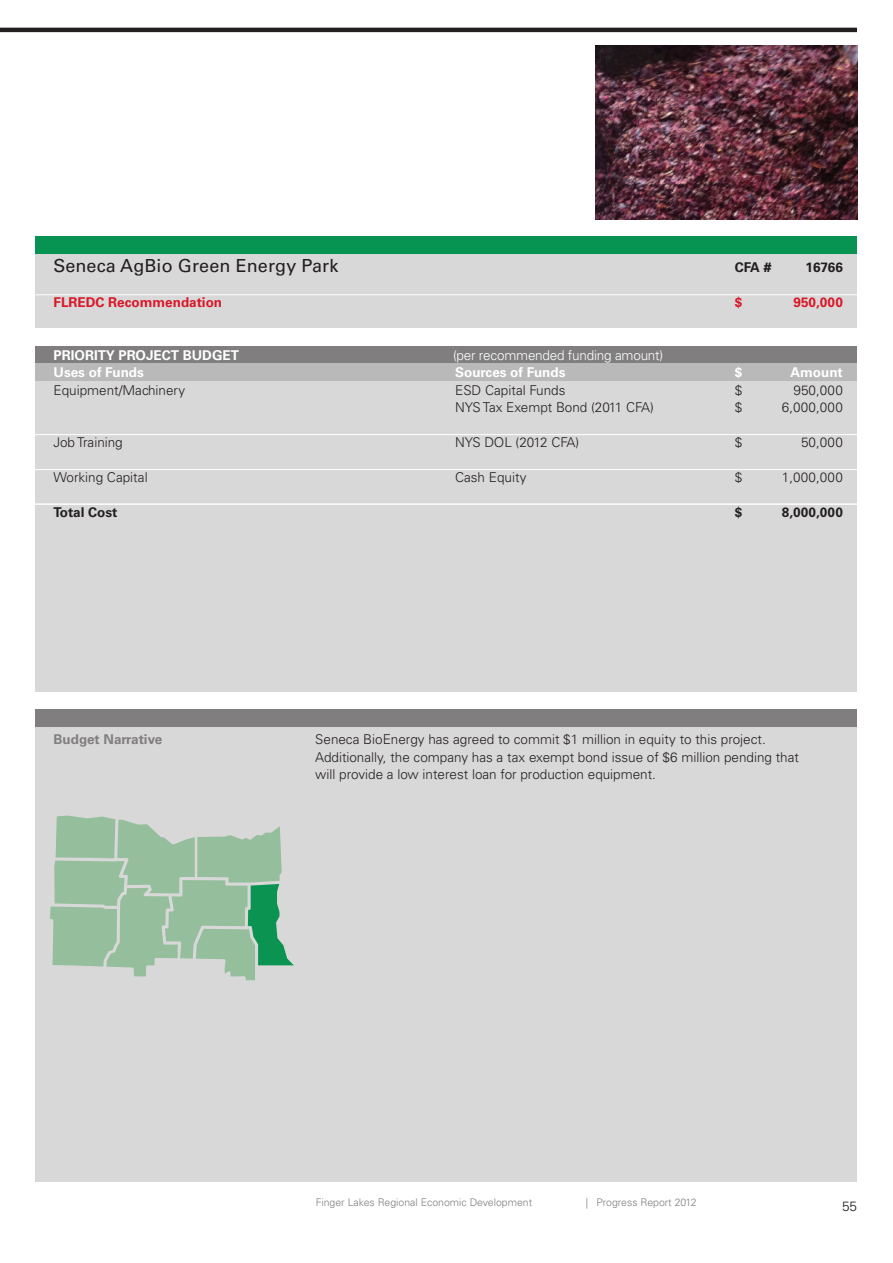
<style>
.page{position:relative;width:893px;height:1263px;background:#fff}
.page>*{position:absolute;margin:0;border:0;box-sizing:border-box;transform-origin:0 0}
.t1{font:18px "Univers";letter-spacing:.005em;color:#231f20}
.t2{font:300 13.5px/17.4px "Univers";color:#231f20}
.t3{font:700 13.5px "Univers";color:#fff}
.t4{font:300 13.5px "Univers";letter-spacing:-.015em;color:#fff}
.t5{font:700 13.5px "Univers";color:#231f20}
.t6{font:700 13.5px "Univers";color:#d81729}
.t7{font:300 13.5px "Univers";letter-spacing:-.02em;color:#231f20}
.t8{font:700 13.5px "Univers";color:#807e7f}
.t9{font:300 10.5px "Univers";color:#807e7f}
</style>
<div class="page">
<hr style="left:0;top:28px;width:857px;height:4px;background:#231f20">
<img style="left:595px;top:46px;width:262px;height:174px">
<div style="left:36px;top:237px;width:821px;height:455px;background:#d9d8d8"></div>
<div style="left:36px;top:709px;width:821px;height:472px;background:#d9d8d8"></div>
<hr style="left:18px;top:434px;width:849px;height:1px;background:#fff">
<hr style="left:18px;top:469px;width:849px;height:1px;background:#fff">
<hr style="left:18px;top:503px;width:849px;height:2px;background:#fff">
<div style="left:29px;top:328px;width:831px;height:18px;background:#fff"></div>
<hr style="left:36px;top:294px;width:856px;height:1px;background:#fff">
<div style="left:36px;top:709px;width:821px;height:18px;background:#807e7f"></div>
<div style="left:36px;top:347px;width:821px;height:17px;background:#807e7f"></div>
<div style="left:36px;top:363px;width:821px;height:18px;background:#b9b9ba"></div>
<div style="left:36px;top:237px;width:821px;height:17px;background:#079352"></div>
<svg style="left:50px;top:815px;width:244px;height:165px"></svg>
<h1 class="t1" style="left:54px;top:259px;width:286px">Seneca AgBio Green Energy Park</h1>
<p class="t6" style="left:54px;top:297px;width:170px">FLREDC Recommendation</p>
<p class="t3" style="left:54px;top:350px;width:187px">PRIORITY PROJECT BUDGET</p>
<p class="t4" style="left:453px;top:350px;width:212px">(per recommended funding amount)</p>
<p class="t3" style="left:54px;top:367px;width:92px">Uses of Funds</p>
<p class="t2" style="left:54px;top:382px;width:133px">Equipment/Machinery</p>
<p class="t2" style="left:54px;top:435px;width:71px">Job Training</p>
<p class="t2" style="left:54px;top:470px;width:96px">Working Capital</p>
<p class="t5" style="left:54px;top:507px;width:65px">Total Cost</p>
<p class="t3" style="left:455px;top:367px;width:112px">Sources of Funds</p>
<p class="t2" style="left:455px;top:382px;width:200px">ESD Capital Funds<br>NYS Tax Exempt Bond (2011 CFA)</p>
<p class="t7" style="left:455px;top:437px;width:126px">NYS DOL (2012 CFA)</p>
<p class="t2" style="left:455px;top:470px;width:73px">Cash Equity</p>
<p class="t5" style="left:735px;top:262px;width:38px">CFA #</p>
<p class="t5" style="left:806px;top:262px;width:39px">16766</p>
<p class="t6" style="left:735px;top:297px;width:9px">$</p>
<p class="t6" style="left:794px;top:297px;width:51px">950,000</p>
<p class="t3" style="left:735px;top:367px;width:9px">$</p>
<p class="t3" style="left:790px;top:367px;width:54px">Amount</p>
<p class="t2" style="left:735px;top:382px;width:9px">$</p>
<p class="t2" style="left:794px;top:382px;width:51px">950,000</p>
<p class="t2" style="left:735px;top:400px;width:9px">$</p>
<p class="t2" style="left:782px;top:400px;width:63px">6,000,000</p>
<p class="t2" style="left:735px;top:435px;width:9px">$</p>
<p class="t2" style="left:801px;top:435px;width:43px">50,000</p>
<p class="t2" style="left:735px;top:470px;width:9px">$</p>
<p class="t2" style="left:782px;top:470px;width:63px">1,000,000</p>
<p class="t5" style="left:735px;top:507px;width:9px">$</p>
<p class="t5" style="left:782px;top:507px;width:63px">8,000,000</p>
<p class="t8" style="left:54px;top:734px;width:110px">Budget Narrative</p>
<p class="t2" style="left:315px;top:732px;width:485px">Seneca BioEnergy has agreed to commit $1 million in equity to this project.<br>Additionally, the company has a tax exempt bond issue of $6 million pending that will provide a low interest loan for production equipment.</p>
<p class="t9" style="left:316px;top:1199px;width:218px">Finger Lakes Regional Economic Development</p>
<p class="t9" style="left:586px;top:1199px;width:113px">| Progress Report 2012</p>
<p class="t2" style="left:842px;top:1198px;width:16px">55</p>
</div>
